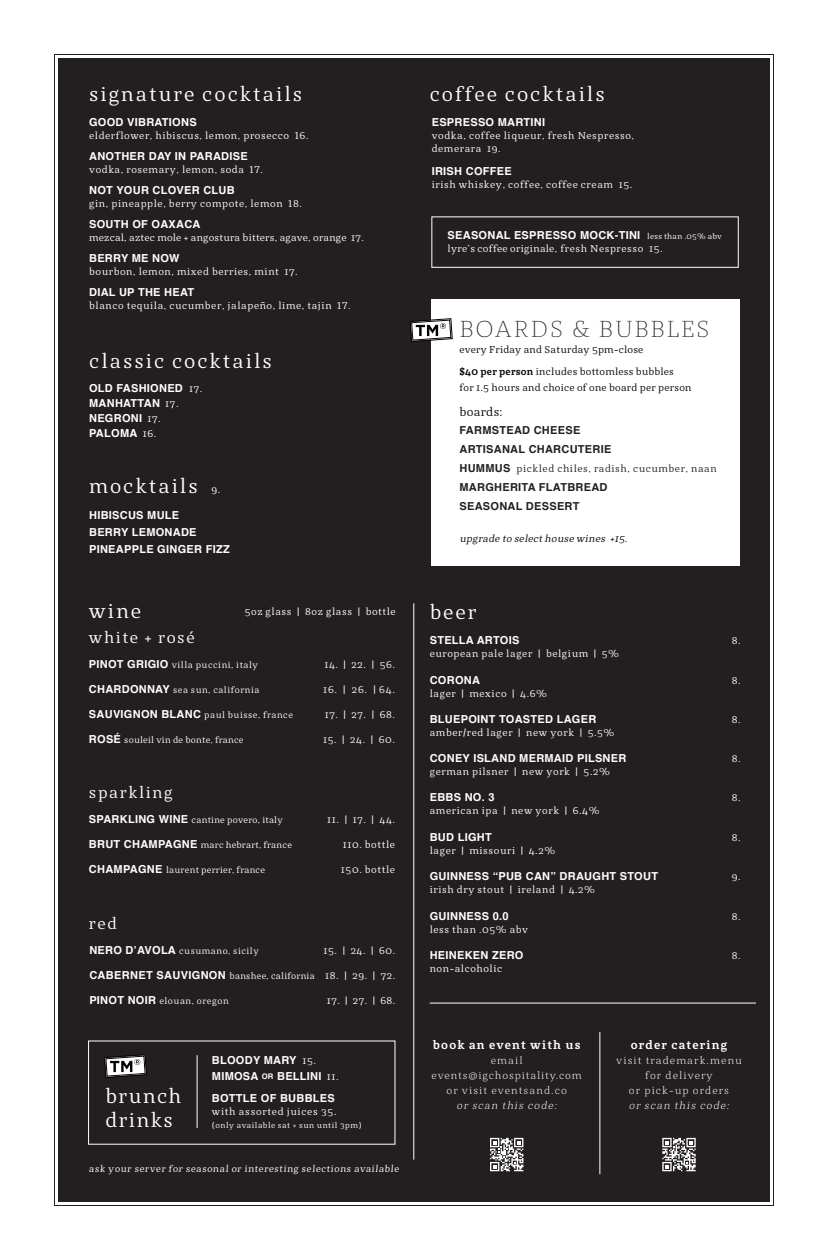
<style>
.page{position:relative;width:828px;height:1260px;background:#fff}
.page>*{position:absolute;margin:0;border:0;box-sizing:border-box;transform-origin:0 0}
.t1{font:200 23px "St Marie Pro";letter-spacing:.075em;color:#231f20}
.t2{font:20px "St Marie";letter-spacing:.1em;color:#fff}
.t3{font:20px/24px "St Marie";letter-spacing:.07em;color:#fff}
.t4{font:16px "St Marie";letter-spacing:.1em;color:#fff}
.t5{font:700 12px "St Marie";letter-spacing:.1em;color:#fff}
.t6{font:12px "St Marie";letter-spacing:.025em;color:#040503}
.t7{font:700 11px/15px "Helvetica";letter-spacing:.025em;color:#fff}
.t8{font:700 11px "Helvetica";letter-spacing:.025em;color:#231f20}
.t9{font:300 10.5px/15px "St Marie";letter-spacing:.1em;color:#fff;text-align:center}
.t10{font:10px/13px "St Marie";letter-spacing:.06em;color:#fff}
.t11{font:10px/16px "St Marie";letter-spacing:.025em;color:#040503}
.t12{font:10px "St Marie";letter-spacing:.025em;color:#fff}
.t13{font:10px "St Marie";letter-spacing:.06em;color:#231f20}
.t14{font:10px "St Marie";letter-spacing:.03em;color:#fff}
.t15{font:italic 10px "St Marie";color:#040503}
.t16{font:9.5px "St Marie";color:#fff}
.t17{font:9px "St Marie";letter-spacing:.03em;color:#fff}
.t18{font:9px "St Marie";letter-spacing:.06em;color:#fff}
.t19{font:8px "St Marie";letter-spacing:.07em;color:#fff}
.s1{font-family:"St Marie";font-weight:400;font-size:10px}
.s2{font-size:10px}
.s3{font-family:"Helvetica";font-weight:700;font-size:11px}
.s4{font-size:7.7px}
.s5{font-family:"St Marie";font-weight:400;font-size:8px}
.s6{font-weight:700}
.s7{font-style:italic}
</style>
<div class="page">
<div style="left:58px;top:58px;width:712px;height:1144px;background:#231f20"></div>
<hr style="left:413px;top:603px;width:1px;height:557px;background:#fff">
<hr style="left:430px;top:1003px;width:326px;height:1px;background:#fff">
<hr style="left:599px;top:1032px;width:1px;height:142px;background:#fff">
<svg style="left:490px;top:1138px;width:33px;height:33px"></svg>
<svg style="left:662px;top:1138px;width:34px;height:33px"></svg>
<hr style="left:197px;top:1055px;width:1px;height:73px;background:#fff">
<svg style="left:103px;top:1040px;width:45px;height:38px"></svg>
<div style="left:431px;top:299px;width:308px;height:266px;background:#fff"></div>
<svg style="left:410px;top:318px;width:43px;height:24px"></svg>
<div style="left:431px;top:216px;width:308px;height:52px;border:1px solid #fff"></div>
<p class="t2" style="left:89px;top:82px;width:215px">signature cocktails</p>
<p class="t7" style="left:89px;top:115px;width:109px">GOOD VIBRATIONS</p>
<p class="t10" style="left:89px;top:129px;width:221px">elderflower, hibiscus, lemon, prosecco 16.</p>
<p class="t7" style="left:89px;top:149px;width:160px">ANOTHER DAY IN PARADISE</p>
<p class="t10" style="left:89px;top:163px;width:175px">vodka, rosemary, lemon, soda 17.</p>
<p class="t7" style="left:89px;top:183px;width:147px">NOT YOUR CLOVER CLUB</p>
<p class="t10" style="left:89px;top:197px;width:214px">gin, pineapple, berry compote, lemon 18.</p>
<p class="t7" style="left:89px;top:217px;width:113px">SOUTH OF OAXACA</p>
<p class="t12" style="left:89px;top:232px;width:276px">mezcal, aztec mole + angostura bitters, agave, orange 17.</p>
<p class="t7" style="left:89px;top:251px;width:92px">BERRY ME NOW</p>
<p class="t10" style="left:89px;top:265px;width:210px">bourbon, lemon, mixed berries, mint 17.</p>
<p class="t7" style="left:89px;top:285px;width:106px">DIAL UP THE HEAT</p>
<p class="t10" style="left:89px;top:299px;width:263px">blanco tequila, cucumber, jalapeño, lime, tajin 17.</p>
<p class="t2" style="left:89px;top:348px;width:184px">classic cocktails</p>
<p class="t7" style="left:89px;top:381px;width:115px">OLD FASHIONED <span class="s1">17.<br></span>MANHATTAN <span class="s1">17.<br></span>NEGRONI <span class="s1">17.<br></span>PALOMA <span class="s1">16.</span></p>
<p class="t2" style="left:89px;top:474px;width:133px">mocktails <span class="s2">9.</span></p>
<p class="t7" style="left:89px;top:506px;width:142px;line-height:17px">HIBISCUS MULE<br>BERRY LEMONADE<br>PINEAPPLE GINGER FIZZ</p>
<p class="t2" style="left:89px;top:599px;width:54px">wine</p>
<p class="t10" style="left:245px;top:605px;width:152px">5oz glass | 8oz glass | bottle</p>
<p class="t4" style="left:89px;top:628px;width:107px">white + rosé</p>
<p class="t18" style="left:89px;top:659px;width:171px"><span class="s3">PINOT GRIGIO</span> villa puccini, italy</p>
<p class="t10" style="left:324px;top:658px;width:72px">14. | 22. | 56.</p>
<p class="t18" style="left:89px;top:684px;width:172px"><span class="s3">CHARDONNAY</span> sea sun, california</p>
<p class="t10" style="left:323px;top:683px;width:73px">16. | 26. | 64.</p>
<p class="t18" style="left:89px;top:709px;width:206px"><span class="s3">SAUVIGNON BLANC</span> paul buisse, france</p>
<p class="t10" style="left:325px;top:708px;width:72px">17. | 27. | 68.</p>
<p class="t17" style="left:89px;top:734px;width:156px"><span class="s3">ROSÉ</span> souleil vin de bonte, france</p>
<p class="t10" style="left:323px;top:733px;width:73px">15. | 24. | 60.</p>
<p class="t4" style="left:89px;top:783px;width:85px">sparkling</p>
<p class="t17" style="left:89px;top:814px;width:195px"><span class="s3">SPARKLING WINE</span> cantine povero, italy</p>
<p class="t10" style="left:327px;top:813px;width:69px">11. | 17. | 44.</p>
<p class="t17" style="left:89px;top:839px;width:205px"><span class="s3">BRUT CHAMPAGNE</span> marc hebrart, france</p>
<p class="t10" style="left:343px;top:838px;width:54px">110. bottle</p>
<p class="t17" style="left:89px;top:864px;width:178px"><span class="s3">CHAMPAGNE</span> laurent perrier, france</p>
<p class="t10" style="left:341px;top:863px;width:55px">150. bottle</p>
<p class="t4" style="left:89px;top:913px;width:29px">red</p>
<p class="t18" style="left:89px;top:945px;width:171px"><span class="s3">NERO D’AVOLA</span> cusumano, sicily</p>
<p class="t10" style="left:323px;top:944px;width:73px">15. | 24. | 60.</p>
<p class="t17" style="left:89px;top:970px;width:308px"><span class="s3">CABERNET SAUVIGNON</span> banshee, california <span class="s2">18. | 29. | 72.</span></p>
<p class="t18" style="left:89px;top:995px;width:141px"><span class="s3">PINOT NOIR</span> elouan, oregon</p>
<p class="t10" style="left:327px;top:994px;width:70px">17. | 27. | 68.</p>
<p class="t3" style="left:106px;top:1084px;width:77px">brunch drinks</p>
<p class="t7" style="left:212px;top:1052px;width:128px;line-height:16px">BLOODY MARY <span class="s1">15.<br></span>MIMOSA <span class="s4">or</span> BELLINI <span class="s1">11.</span></p>
<p class="t7" style="left:212px;top:1091px;width:124px">BOTTLE OF BUBBLES</p>
<p class="t10" style="left:212px;top:1105px;width:126px">with assorted juices 35.</p>
<p class="t19" style="left:212px;top:1120px;width:151px">(only available sat + sun until 3pm)</p>
<p class="t16" style="left:89px;top:1163px;width:312px">ask your server for seasonal or interesting selections available</p>
<p class="t2" style="left:430px;top:82px;width:177px">coffee cocktails</p>
<p class="t7" style="left:432px;top:114px;width:115px">ESPRESSO MARTINI</p>
<p class="t10" style="left:432px;top:129px;width:204px">vodka, coffee liqueur, fresh Nespresso, demerara 19.</p>
<p class="t7" style="left:432px;top:164px;width:82px">IRISH COFFEE</p>
<p class="t10" style="left:432px;top:178px;width:202px">irish whiskey, coffee, coffee cream 15.</p>
<p class="t7" style="left:448px;top:228px;width:276px">SEASONAL ESPRESSO MOCK-TINI <span class="s5">less than .05% abv</span></p>
<p class="t14" style="left:448px;top:243px;width:217px">lyre’s coffee originale, fresh Nespresso 15.</p>
<p class="t1" style="left:460px;top:314px;width:252px">BOARDS &amp; BUBBLES</p>
<p class="t11" style="left:460px;top:342px;width:185px">every Friday and Saturday 5pm-close</p>
<p class="t11" style="left:460px;top:363px;width:234px"><span class="s6">$40 per person</span> includes bottomless bubbles<br>for 1.5 hours and choice of one board per person</p>
<p class="t6" style="left:460px;top:404px;width:45px">boards:</p>
<p class="t8" style="left:460px;top:421px;width:122px">FARMSTEAD CHEESE</p>
<p class="t8" style="left:460px;top:440px;width:153px">ARTISANAL CHARCUTERIE</p>
<p class="t13" style="left:460px;top:462px;width:259px"><span class="s3">HUMMUS</span> pickled chiles, radish, cucumber, naan</p>
<p class="t8" style="left:460px;top:478px;width:150px">MARGHERITA FLATBREAD</p>
<p class="t8" style="left:460px;top:497px;width:122px">SEASONAL DESSERT</p>
<p class="t15" style="left:460px;top:533px;width:172px">upgrade to select house wines +15.</p>
<p class="t2" style="left:430px;top:599px;width:48px">beer</p>
<p class="t7" style="left:430px;top:633px;width:91px">STELLA ARTOIS</p>
<p class="t10" style="left:732px;top:634px;width:10px">8.</p>
<p class="t10" style="left:430px;top:647px;width:191px">european pale lager | belgium | 5%</p>
<p class="t7" style="left:430px;top:673px;width:52px">CORONA</p>
<p class="t10" style="left:732px;top:674px;width:10px">8.</p>
<p class="t10" style="left:430px;top:687px;width:119px">lager | mexico | 4.6%</p>
<p class="t7" style="left:430px;top:712px;width:168px">BLUEPOINT TOASTED LAGER</p>
<p class="t10" style="left:732px;top:713px;width:10px">8.</p>
<p class="t10" style="left:430px;top:726px;width:186px">amber/red lager | new york | 5.5%</p>
<p class="t7" style="left:430px;top:751px;width:198px">CONEY ISLAND MERMAID PILSNER</p>
<p class="t10" style="left:732px;top:752px;width:10px">8.</p>
<p class="t10" style="left:430px;top:765px;width:182px">german pilsner | new york | 5.2%</p>
<p class="t7" style="left:430px;top:790px;width:66px">EBBS NO. 3</p>
<p class="t10" style="left:732px;top:791px;width:10px">8.</p>
<p class="t10" style="left:430px;top:804px;width:171px">american ipa | new york | 6.4%</p>
<p class="t7" style="left:430px;top:830px;width:64px">BUD LIGHT</p>
<p class="t10" style="left:732px;top:831px;width:10px">8.</p>
<p class="t10" style="left:430px;top:844px;width:127px">lager | missouri | 4.2%</p>
<p class="t7" style="left:430px;top:869px;width:230px">GUINNESS “PUB CAN” DRAUGHT STOUT</p>
<p class="t10" style="left:732px;top:870px;width:10px">9.</p>
<p class="t10" style="left:430px;top:883px;width:167px">irish dry stout | ireland | 4.2%</p>
<p class="t7" style="left:430px;top:909px;width:80px">GUINNESS 0.0</p>
<p class="t10" style="left:732px;top:910px;width:10px">8.</p>
<p class="t10" style="left:430px;top:923px;width:100px">less than .05% abv</p>
<p class="t7" style="left:430px;top:948px;width:95px">HEINEKEN ZERO</p>
<p class="t10" style="left:732px;top:949px;width:10px">8.</p>
<p class="t10" style="left:430px;top:962px;width:74px">non-alcoholic</p>
<p class="t5" style="left:433px;top:1037px;width:149px">book an event with us</p>
<p class="t9" style="left:432px;top:1053px;width:152px">email events@igchospitality.com or visit eventsand.co<br><span class="s7">or scan this code:</span></p>
<p class="t5" style="left:631px;top:1037px;width:98px">order catering</p>
<p class="t9" style="left:616px;top:1053px;width:127px">visit trademark.menu for delivery<br>or pick-up orders<br><span class="s7">or scan this code:</span></p>
</div>
